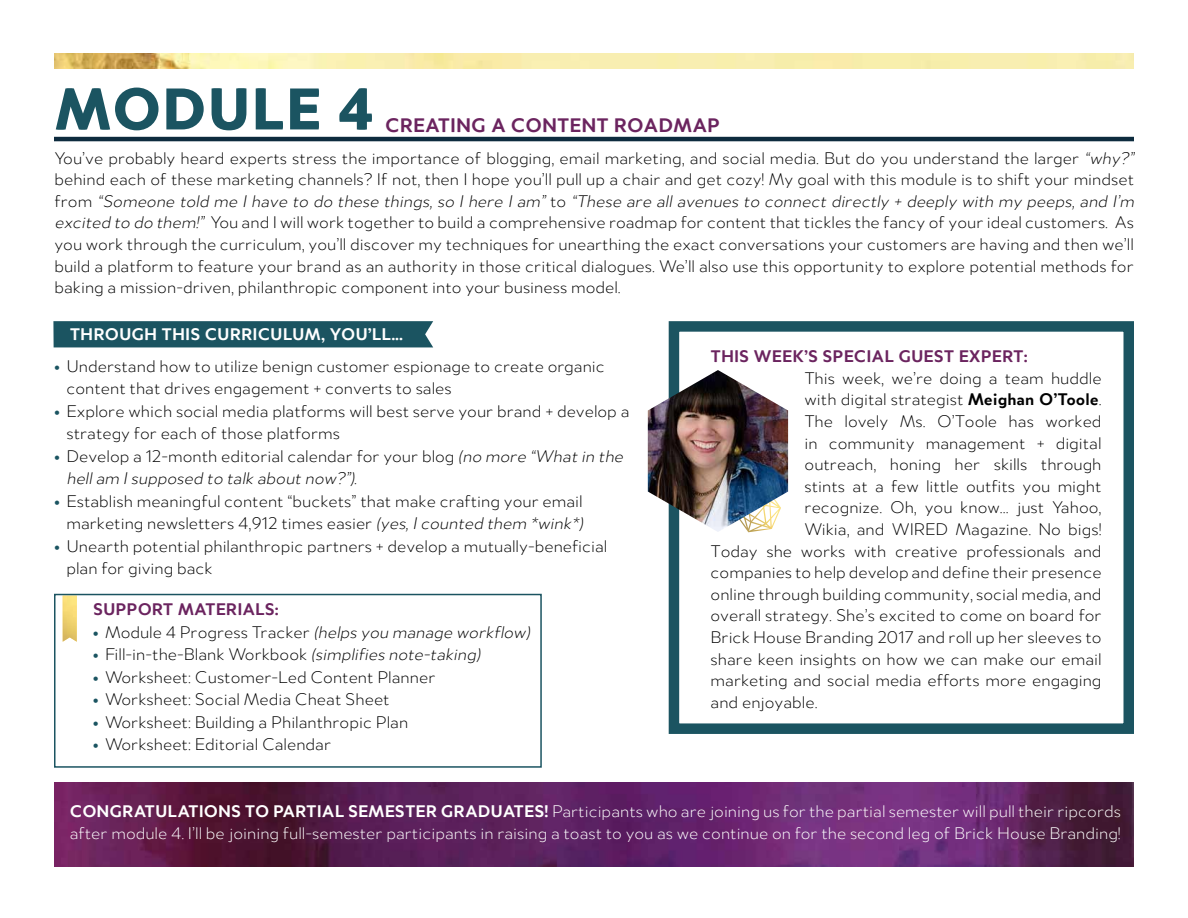
<style>
.page{position:relative;width:1188px;height:918px;background:#fff}
.page>*{position:absolute;margin:0;border:0;box-sizing:border-box;transform-origin:0 0}
.t1{font:900 63px "Merel";letter-spacing:.01em;color:#1b5461}
.t2{font:700 21px "Merel";color:#6b245f}
.t3{font:300 18px/21.6px "Merel";color:#000}
.t4{font:300 18px/21.6px "Merel";color:#fff}
.t5{font:italic 300 18px/22.5px "Merel";color:#000}
.t6{font:700 18px "Merel";color:#6b245f}
.t7{font:700 18px "Merel";color:#fff}
.s1{font-style:italic}
.s2{font-weight:700;font-size:15px;color:#1b5461}
.s3{font-weight:700;font-style:normal;font-size:15px;color:#1b5461}
.s4{font-style:normal}
.s5{font-weight:700}
</style>
<div class="page">
<hr style="left:54px;top:137px;width:1080px;height:4px;background:#0d2b3e">
<img style="left:54px;top:53px;width:1080px;height:15px">
<div style="left:53px;top:321px;width:380px;height:26px;background:#1b5461"></div>
<div style="left:669px;top:321px;width:465px;height:413px;background:#fff;border:10px solid #1b5461"></div>
<img style="left:648px;top:370px;width:140px;height:162px">
<img style="left:54px;top:783px;width:1080px;height:84px">
<img style="left:63px;top:597px;width:14px;height:45px">
<div style="left:54px;top:594px;width:488px;height:174px;border:2px solid #1b5461"></div>
<h1 class="t1" style="left:54px;top:56px;width:322px">MODULE 4</h1>
<p class="t2" style="left:385px;top:109px;width:337px">CREATING A CONTENT ROADMAP</p>
<p class="t3" style="left:54px;top:146px;width:1085px">You’ve probably heard experts stress the importance of blogging, email marketing, and social media. But do you understand the larger <span class="s1">“why?” </span>behind each of these marketing channels? If not, then I hope you’ll pull up a chair and get cozy! My goal with this module is to shift your mindset f r o m <span class="s1">“Someone told me Ihave to do these things,so Ihere Iam”</span>t o <span class="s1">“These are allavenuesto connectdirectly + deeply with my peeps,and I’m excited to do them!”</span> You and I will work together to build a comprehensive roadmap for content that tickles the fancy of your ideal customers. As you work through the curriculum, you’ll discover my techniques for unearthing the exact conversations your customers are having and then we’ll build a platform to feature your brand as an authority in those critical dialogues. We’ll also use this opportunity to explore potential methods for baking a mission-driven, philanthropic component into your business model.</p>
<p class="t7" style="left:70px;top:320px;width:335px">THROUGH THIS CURRICULUM, YOU’LL...</p>
<p class="t3" style="left:66px;top:353px;width:540px;line-height:22.5px;text-indent:-12px"><span class="s2">•</span> Understand how to utilize benign customer espionage to create organic content that drives engagement + converts to sales</p>
<p class="t3" style="left:66px;top:398px;width:565px;line-height:22.5px;text-indent:-12px"><span class="s2">•</span> Explore which social media platforms will best serve your brand + develop a strategy for each of those platforms</p>
<p class="t5" style="left:66px;top:443px;width:562px;text-indent:-12px"><span class="s3">•</span> <span class="s4">Develop a 12-month editorial calendar for your blog</span> (no more “Whatin the hellam Isupposed to talk aboutnow?”)<span class="s4">.</span></p>
<p class="t3" style="left:54px;top:488px;width:534px;line-height:22.5px;text-align:right"><span class="s2">•</span> Establish meaningful content “buckets” that make crafting your email marketing newsletters 4,912 times easier <span class="s1">(yes,Icounted them *wink*)</span></p>
<p class="t3" style="left:66px;top:533px;width:542px;line-height:22.5px;text-indent:-12px"><span class="s2">•</span> Unearth potential philanthropic partners + develop a mutually-beneficial plan for giving back</p>
<p class="t6" style="left:93px;top:595px;width:187px">SUPPORT MATERIALS:</p>
<p class="t5" style="left:93px;top:620px;width:442px"><span class="s3">•</span> <span class="s4">M o d u l e 4 P r o g r es s Tr a c k e r</span> (helpsyou manage workflow)</p>
<p class="t3" style="left:93px;top:643px;width:393px"><span class="s2">•</span> Fill-in-the-Blank Workbook <span class="s1">(simplifiesnote-taking)</span></p>
<p class="t3" style="left:93px;top:665px;width:344px"><span class="s2">•</span> Worksheet: Customer-Led Content Planner</p>
<p class="t3" style="left:93px;top:688px;width:298px"><span class="s2">•</span> Worksheet: Social Media Cheat Sheet</p>
<p class="t3" style="left:93px;top:710px;width:317px"><span class="s2">•</span> Worksheet: Building a Philanthropic Plan</p>
<p class="t3" style="left:93px;top:733px;width:240px"><span class="s2">•</span> Worksheet: Editorial Calendar</p>
<p class="t6" style="left:711px;top:342px;width:319px">THIS WEEK’S SPECIAL GUEST EXPERT:</p>
<p class="t3" style="left:805px;top:366px;width:299px">This week, we’re doing a team huddle</p>
<p class="t3" style="left:805px;top:388px;width:299px">with digital strategist <span class="s5">Meighan O’Toole</span>.</p>
<p class="t3" style="left:805px;top:409px;width:299px">The lovely Ms. O’Toole has worked</p>
<p class="t3" style="left:805px;top:431px;width:298px">in community management + digital</p>
<p class="t3" style="left:805px;top:452px;width:298px">outreach, honing her skills through</p>
<p class="t3" style="left:805px;top:474px;width:298px">stints at a few little outfits you might</p>
<p class="t3" style="left:805px;top:496px;width:298px">recognize. Oh, you know… just Yahoo,</p>
<p class="t3" style="left:805px;top:517px;width:298px">Wikia, and WIRED Magazine. No bigs!</p>
<p class="t3" style="left:711px;top:539px;width:393px">Today she works with creative professionals and</p>
<p class="t3" style="left:711px;top:560px;width:393px">companies to help develop and define their presence</p>
<p class="t3" style="left:711px;top:582px;width:393px">online through building community, social media, and</p>
<p class="t3" style="left:711px;top:604px;width:393px">overall strategy. She’s excited to come on board for</p>
<p class="t3" style="left:711px;top:625px;width:393px">Brick House Branding 2017 and roll up her sleeves to</p>
<p class="t3" style="left:711px;top:647px;width:393px">share keen insights on how we can make our email</p>
<p class="t3" style="left:711px;top:668px;width:392px">marketing and social media efforts more engaging</p>
<p class="t3" style="left:711px;top:690px;width:108px">and enjoyable.</p>
<p class="t4" style="left:70px;top:799px;width:1053px"><span class="s5">CONGRATULATIONS TO PARTIAL SEMESTER GRADUATES!</span> Participants who are joining us for the partial semester will pull their ripcords after module 4. I’ll be joining full-semester participants in raising a toast to you as we continue on for the second leg of Brick House Branding!</p>
</div>
